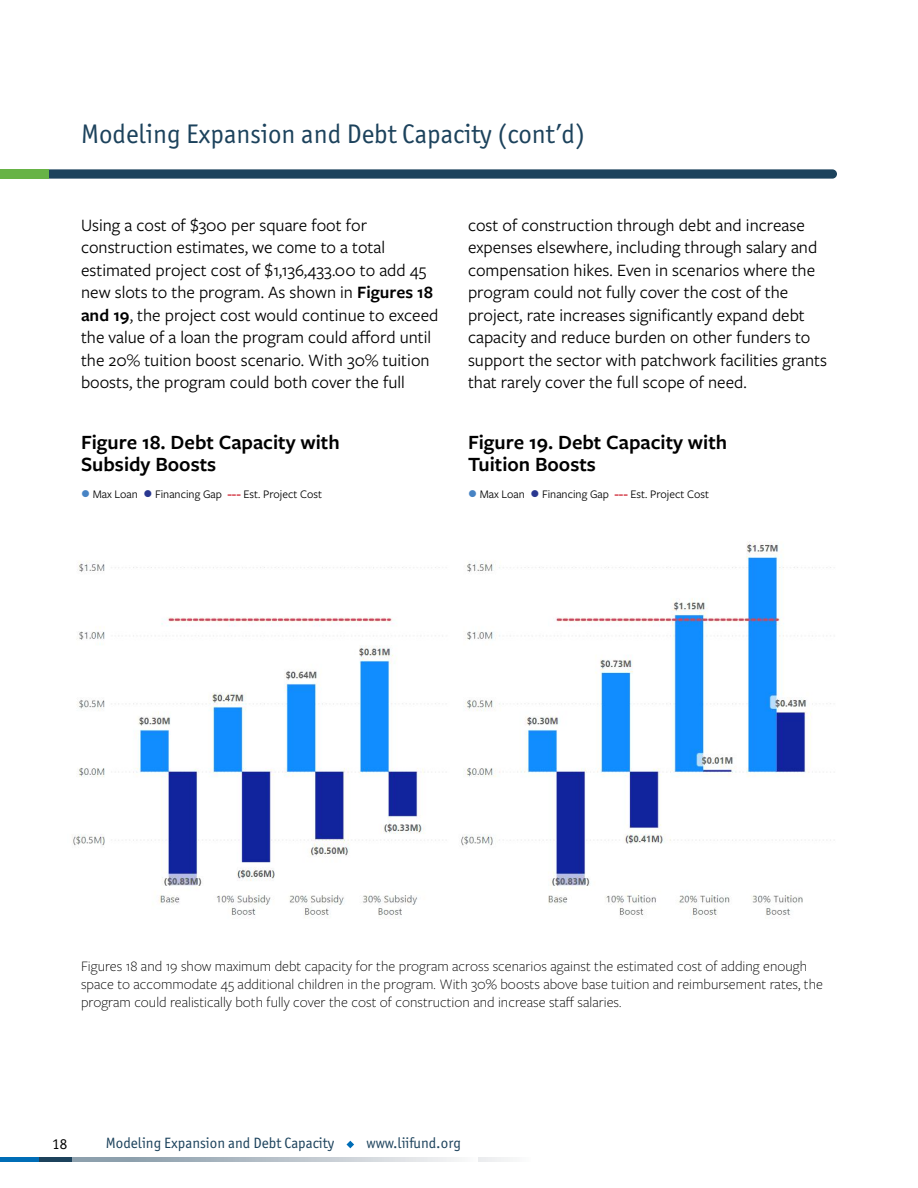
<style>
.page{position:relative;width:918px;height:1188px;background:#fff}
.page>*{position:absolute;margin:0;border:0;box-sizing:border-box;transform-origin:0 0}
.t1{font:27px "Officina Sans ITC Pro";color:#1c425c}
.t2{font:600 21px/22.5px "Freight Sans Pro";color:#000}
.t3{font:18px/22.5px "Freight Sans Pro";color:#000}
.t4{font:300 15px/18px "Freight Sans Pro";color:#000}
.t5{font:15px "Officina Sans ITC Pro";color:#1c425c}
.t6{font:15px "Officina Sans ITC Pro";color:#000}
.t7{font:12px "Freight Sans Pro";color:#000}
.s1{font-weight:600}
.s2{color:#4783c4}
.s3{color:#293790}
.s4{font-weight:700;color:#d64450}
</style>
<div class="page">
<div style="left:0;top:1157px;width:72px;height:5px;background:#006db6"></div>
<div style="left:39px;top:1157px;width:33px;height:5px;background:#1c425c"></div>
<div style="left:72px;top:1157px;width:459px;height:5px;background:#f2f3f4"></div>
<img style="left:72px;top:541px;width:759px;height:378px">
<svg style="left:72px;top:1157px;width:355px;height:5px;background:#b2bdc6"></svg>
<svg style="left:347px;top:1141px;width:7px;height:7px"></svg>
<div style="left:41px;top:169px;width:796px;height:10px;background:#1c425c;border-radius:5px"></div>
<div style="left:0;top:169px;width:49px;height:10px;background:#67b346"></div>
<h1 class="t1" style="left:81px;top:118px;width:506px">Modeling Expansion and Debt Capacity (cont’d)</h1>
<p class="t3" style="left:81px;top:213px;width:359px">Using a cost of $300 per square foot for construction estimates, we come to a total estimated project cost of $1,136,433.00 to add 45 new slots to the program. As shown in <span class="s1">Figures 18 and 19</span>, the project cost would continue to exceed the value of a loan the program could afford until the 20% tuition boost scenario. With 30% tuition boosts, the program could both cover the full</p>
<p class="t3" style="left:468px;top:213px;width:361px">cost of construction through debt and increase expenses elsewhere, including through salary and compensation hikes. Even in scenarios where the program could not fully cover the cost of the project, rate increases significantly expand debt capacity and reduce burden on other funders to support the sector with patchwork facilities grants that rarely cover the full scope of need.</p>
<p class="t2" style="left:81px;top:430px;width:260px">Figure 18. Debt Capacity with<br>Subsidy Boosts</p>
<p class="t2" style="left:468px;top:430px;width:261px">Figure 19. Debt Capacity with<br>Tuition Boosts</p>
<p class="t7" style="left:81px;top:486px;width:243px"><span class="s2">●</span> Max Loan <span class="s3">●</span> Financing Gap <span class="s4">---</span> Est. Project Cost</p>
<p class="t7" style="left:468px;top:486px;width:243px"><span class="s2">●</span> Max Loan <span class="s3">●</span> Financing Gap <span class="s4">---</span> Est. Project Cost</p>
<p class="t4" style="left:81px;top:956px;width:743px">Figures 18 and 19 show maximum debt capacity for the program across scenarios against the estimated cost of adding enough space to accommodate 45 additional children in the program. With 30% boosts above base tuition and reimbursement rates, the program could realistically both fully cover the cost of construction and increase staff salaries.</p>
<p class="t6" style="left:52px;top:1135px;width:16px">18</p>
<p class="t5" style="left:106px;top:1134px;width:230px">Modeling Expansion and Debt Capacity</p>
<p class="t5" style="left:367px;top:1134px;width:96px">www.liifund.org</p>
</div>
